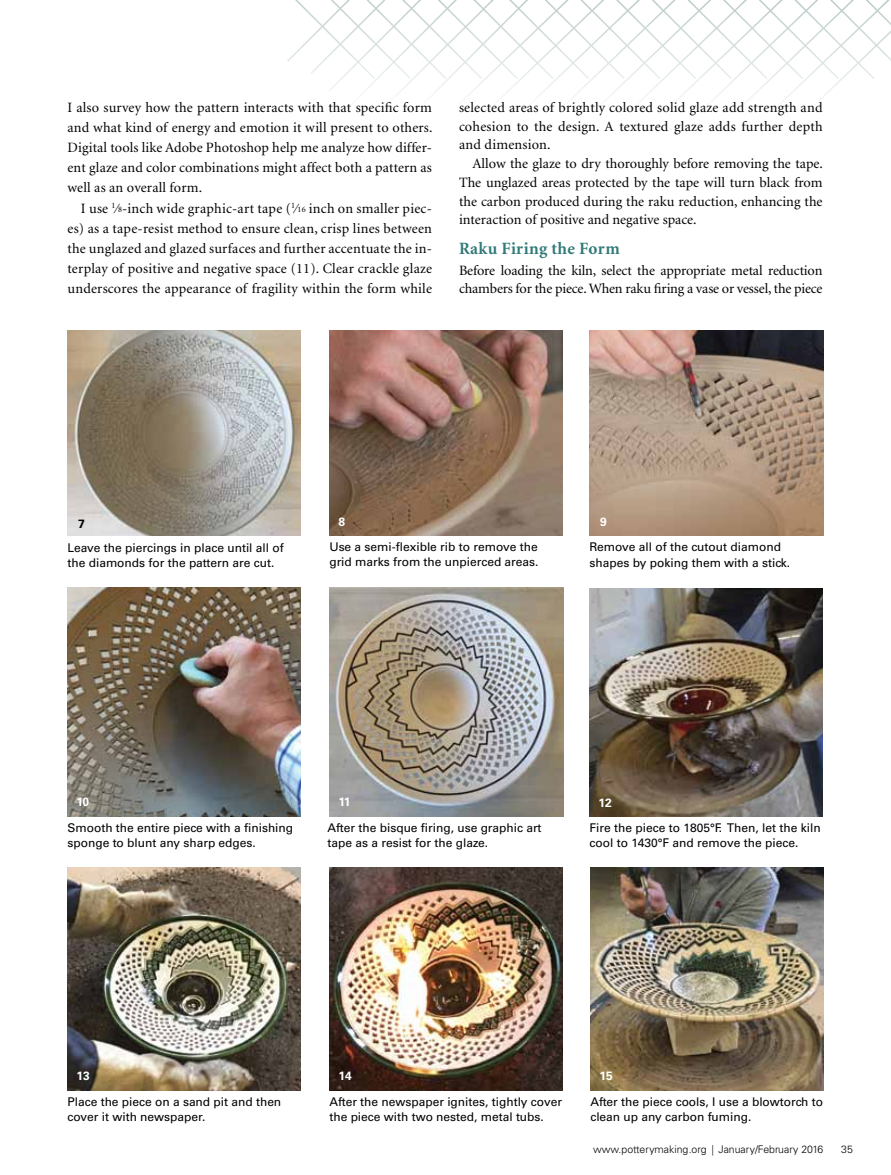
<style>
.page{position:relative;width:891px;height:1175px;background:#fff}
.page>*{position:absolute;margin:0;border:0;box-sizing:border-box;transform-origin:0 0}
.t1{font:700 17.25px "Minion";letter-spacing:.02em;color:#307a77}
.t2{font:14.25px/20.1px "Minion";letter-spacing:.005em;color:#000;text-align:justify}
.t3{font:12px/15px "Univers";color:#000}
.t4{font:700 12px "Univers";color:#fff}
.t5{font:700 12px "Univers";color:#000}
.t6{font:300 10.5px "Univers";color:#000}
.s1{font-size:8.25px}
.s2{font-family:"Minion Display";font-weight:400}
</style>
<div class="page">
<img style="left:329px;top:331px;width:233px;height:205px">
<img style="left:68px;top:587px;width:233px;height:229px">
<img style="left:68px;top:867px;width:233px;height:223px">
<img style="left:329px;top:867px;width:234px;height:223px">
<img style="left:590px;top:867px;width:234px;height:223px">
<img style="left:590px;top:588px;width:233px;height:228px">
<img style="left:590px;top:331px;width:234px;height:204px">
<img style="left:329px;top:587px;width:234px;height:229px">
<img style="left:68px;top:330px;width:233px;height:206px">
<svg style="left:287px;top:0;width:604px;height:102px"></svg>
<p class="t2" style="left:68px;top:98px;width:366px">I also survey how the pattern interacts with that specific form and what kind of energy and emotion it will present to others.<br>Digital tools like Adobe Photoshop help me analyze how differ&shy;ent glaze and color combinations might affect both a pattern as well as an overall form.</p>
<p class="t2" style="left:68px;top:198px;width:366px;text-indent:13px">I use <sup>1</sup>⁄<span class="s1">8</span>-inch wide graphic-art tape (<sup>1</sup>⁄<span class="s1">16</span> inch on smaller piec&shy;es) as a tape-resist method to ensure clean, crisp lines between the unglazed and glazed surfaces and further accentuate the in&shy;terplay of positive and negative space (11). Clear crackle glaze underscores the appearance of fragility within the form while</p>
<p class="t2" style="left:459px;top:98px;width:365px;line-height:18.8px">selected areas of brightly colored solid glaze add strength and cohesion to the design. A textured glaze adds further depth and dimension.</p>
<p class="t2" style="left:459px;top:155px;width:366px;line-height:18.8px;text-indent:13px">Allow the glaze to dry thoroughly before removing the tape.<br>The unglazed areas protected by the tape will turn black from the carbon produced during the raku reduction, enhancing the interaction of positive and negative space.</p>
<p class="t1" style="left:459px;top:240px;width:162px">Raku Firing the Form</p>
<p class="t2" style="left:459px;top:261px;width:365px;line-height:18.8px">Before loading the kiln, select the appropriate metal reduction chambers for the piece. When raku firing a vase or vessel, the piece</p>
<p class="t5" style="left:78px;top:516px;width:8px">7</p>
<p class="t4" style="left:338px;top:514px;width:8px">8</p>
<p class="t4" style="left:600px;top:514px;width:8px">9</p>
<p class="t3" style="left:68px;top:540px;width:218px">Leave the piercings in place until all of the diamonds for the pattern are cut.</p>
<p class="t3" style="left:329px;top:540px;width:211px">Use a semi-flexible rib to remove the grid marks from the unpierced areas.</p>
<p class="t3" style="left:590px;top:540px;width:202px">Remove all of the cutout diamond shapes by poking them with a stick.</p>
<p class="t4" style="left:77px;top:795px;width:14px">10</p>
<p class="t3" style="left:68px;top:820px;width:227px">Smooth the entire piece with a finishing sponge to blunt any sharp edges.</p>
<p class="t4" style="left:338px;top:795px;width:14px">11</p>
<p class="t3" style="left:328px;top:820px;width:215px">After the bisque firing, use graphic art tape as a resist for the glaze.</p>
<p class="t4" style="left:599px;top:795px;width:15px">12</p>
<p class="t3" style="left:590px;top:820px;width:233px">Fire the piece to 1805°F. Then, let the kiln cool to 1430°F and remove the piece.</p>
<p class="t4" style="left:77px;top:1069px;width:15px">13</p>
<p class="t4" style="left:338px;top:1069px;width:15px">14</p>
<p class="t4" style="left:599px;top:1069px;width:15px">15</p>
<p class="t3" style="left:68px;top:1094px;width:215px">Place the piece on a sand pit and then cover it with newspaper.</p>
<p class="t3" style="left:329px;top:1094px;width:234px">After the newspaper ignites, tightly cover the piece with two nested, metal tubs.</p>
<p class="t3" style="left:590px;top:1094px;width:234px">After the piece cools, I use a blowtorch to clean up any carbon fuming.</p>
<p class="t6" style="left:593px;top:1142px;width:232px">www.potterymaking.org <span class="s2">|</span> January/February 2016</p>
<p class="t6" style="left:841px;top:1142px;width:13px">35</p>
</div>
